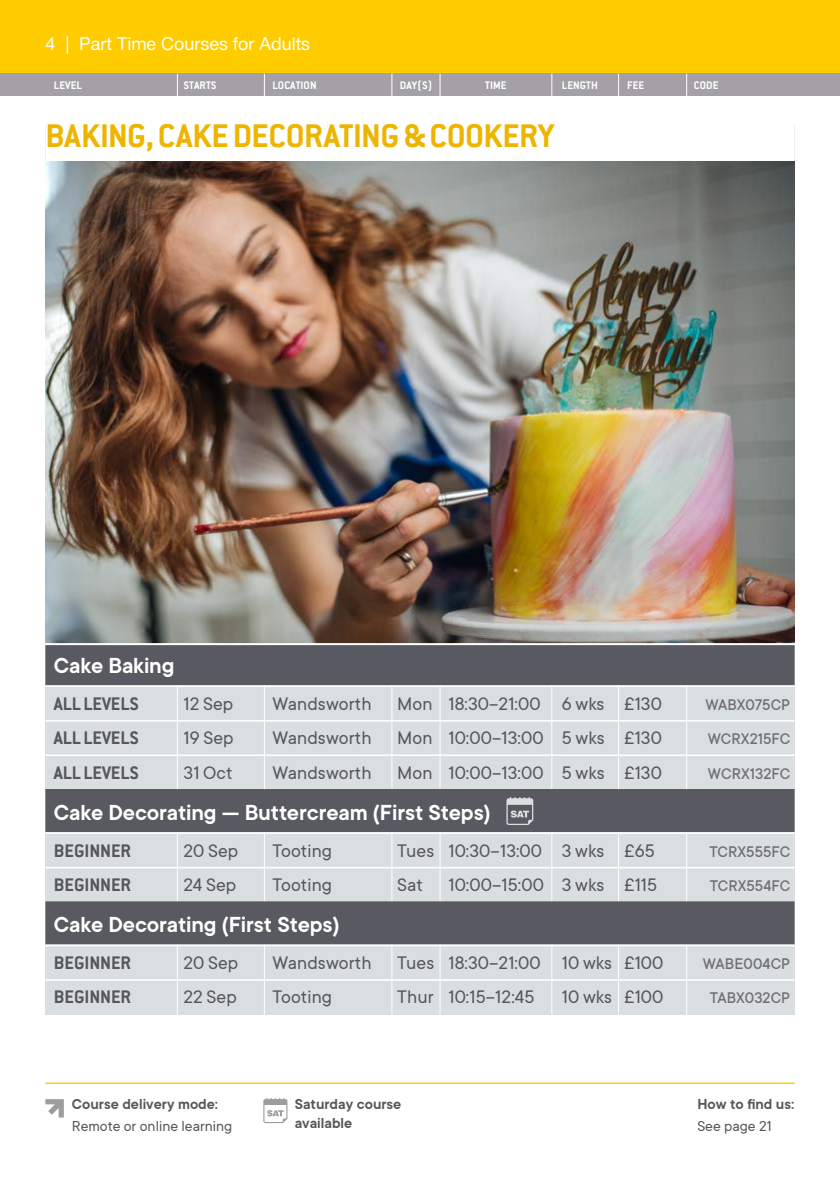
<style>
.page{position:relative;width:840px;height:1191px;background:#fff}
.page>*{position:absolute;margin:0;border:0;box-sizing:border-box;transform-origin:0 0}
.Headline{font:700 36px "Conduit ITC Std";letter-spacing:-.005em;color:#edb500}
.Course_Title__W{font:600 24px "TT Commons";letter-spacing:-.005em;color:#fff}
.Instance{font:20px "TT Commons";letter-spacing:.005em;color:#575756}
.Instance-2{font:700 20px "Conduit ITC Std";letter-spacing:-.005em;color:#575756}
.t1{font:18px "Helvetica Neue LT Std";color:#fff}
.Instance-3{font:500 17px "TT Commons";letter-spacing:.005em;color:#706f6f}
.t2{font:600 15.8px/19px "TT Commons";color:#575756}
.t3{font:15.8px "TT Commons";color:#575756}
.t4{font:700 12px "Conduit ITC Std";letter-spacing:.005em;color:#fff}
</style>
<div class="page">
<div style="left:45px;top:125px;width:749px;height:958px;background:#d9dfe1"></div>
<hr style="left:685px;top:125px;width:1px;height:957px;background:#fff">
<hr style="left:177px;top:125px;width:1px;height:957px;background:#fff">
<hr style="left:264px;top:125px;width:1px;height:957px;background:#fff">
<hr style="left:391px;top:125px;width:1px;height:957px;background:#fff">
<hr style="left:439px;top:125px;width:1px;height:957px;background:#fff">
<hr style="left:551px;top:125px;width:1px;height:957px;background:#fff">
<hr style="left:617px;top:125px;width:1px;height:957px;background:#fff">
<div style="left:0;top:0;width:839px;height:74px;background:#fc0"></div>
<div style="left:45px;top:93px;width:749px;height:94px;background:#fff"></div>
<div style="left:45px;top:642px;width:749px;height:43px;background:#585961"></div>
<hr style="left:45px;top:685px;width:749px;height:2px;background:#fff">
<hr style="left:45px;top:720px;width:749px;height:1px;background:#fff">
<hr style="left:45px;top:754px;width:749px;height:2px;background:#fff">
<div style="left:45px;top:789px;width:749px;height:43px;background:#585961"></div>
<hr style="left:45px;top:832px;width:749px;height:2px;background:#fff">
<hr style="left:45px;top:866px;width:749px;height:2px;background:#fff">
<div style="left:45px;top:901px;width:749px;height:43px;background:#585961"></div>
<hr style="left:45px;top:944px;width:749px;height:2px;background:#fff">
<hr style="left:45px;top:979px;width:749px;height:1px;background:#fff">
<svg style="left:506px;top:797px;width:27px;height:28px"></svg>
<div style="left:21px;top:1015px;width:773px;height:89px;background:#fff"></div>
<img style="left:45px;top:162px;width:749px;height:481px">
<hr style="left:41px;top:643px;width:757px;height:2px;background:#fff">
<div style="left:0;top:74px;width:839px;height:22px;background:#a3a1a7"></div>
<hr style="left:45px;top:1082px;width:749px;height:2px;background:#fc0">
<svg style="left:45px;top:1099px;width:19px;height:18px"></svg>
<svg style="left:263px;top:1098px;width:24px;height:25px"></svg>
<svg style="left:177px;top:74px;width:1px;height:22px"></svg>
<svg style="left:264px;top:74px;width:1px;height:22px"></svg>
<svg style="left:391px;top:74px;width:1px;height:22px"></svg>
<svg style="left:439px;top:74px;width:1px;height:22px"></svg>
<svg style="left:551px;top:74px;width:1px;height:22px"></svg>
<p class="t1" style="left:45px;top:33px;width:266px">4 | Part Time Courses for Adults</p>
<p class="t4" style="left:54px;top:78px;width:30px">LEVEL</p>
<p class="t4" style="left:183px;top:78px;width:34px">STARTS</p>
<p class="t4" style="left:272px;top:78px;width:46px">LOCATION</p>
<p class="t4" style="left:399px;top:78px;width:34px">DAY(S)</p>
<p class="t4" style="left:485px;top:78px;width:23px">TIME</p>
<p class="t4" style="left:561px;top:78px;width:38px">LENGTH</p>
<p class="t4" style="left:626px;top:78px;width:19px">FEE</p>
<p class="t4" style="left:693px;top:78px;width:26px">CODE</p>
<p class="Headline" style="left:45px;top:114px;width:510px">BAKING, CAKE DECORATING &amp; COOKERY</p>
<p class="Course_Title__W" style="left:54px;top:650px;width:122px">Cake Baking</p>
<p class="Instance-2" style="left:54px;top:691px;width:86px">ALL LEVELS</p>
<p class="Instance" style="left:183px;top:691px;width:51px">12 Sep</p>
<p class="Instance" style="left:272px;top:691px;width:101px">Wandsworth</p>
<p class="Instance" style="left:397px;top:691px;width:266px">Mon 18:30–21:00 6 wks £130</p>
<p class="Instance-3" style="left:705px;top:694px;width:86px">WABX075CP</p>
<p class="Instance-2" style="left:54px;top:726px;width:86px">ALL LEVELS</p>
<p class="Instance" style="left:183px;top:725px;width:52px">19 Sep</p>
<p class="Instance" style="left:272px;top:725px;width:101px">Wandsworth</p>
<p class="Instance" style="left:397px;top:725px;width:266px">Mon 10:00–13:00 5 wks £130</p>
<p class="Instance-3" style="left:707px;top:728px;width:84px">WCRX215FC</p>
<p class="Instance-2" style="left:54px;top:760px;width:86px">ALL LEVELS</p>
<p class="Instance" style="left:183px;top:760px;width:50px">31 Oct</p>
<p class="Instance" style="left:272px;top:760px;width:101px">Wandsworth</p>
<p class="Instance" style="left:397px;top:760px;width:266px">Mon 10:00–13:00 5 wks £130</p>
<p class="Instance-3" style="left:707px;top:762px;width:84px">WCRX132FC</p>
<p class="Course_Title__W" style="left:54px;top:796px;width:438px">Cake Decorating — Buttercream (First Steps)</p>
<p class="Instance-2" style="left:54px;top:838px;width:79px">BEGINNER</p>
<p class="Instance" style="left:183px;top:838px;width:56px">20 Sep</p>
<p class="Instance" style="left:272px;top:838px;width:61px">Tooting</p>
<p class="Instance" style="left:397px;top:838px;width:259px">Tues 10:30–13:00 3 wks £65</p>
<p class="Instance-3" style="left:709px;top:840px;width:82px">TCRX555FC</p>
<p class="Instance-2" style="left:54px;top:872px;width:79px">BEGINNER</p>
<p class="Instance" style="left:183px;top:872px;width:54px">24 Sep</p>
<p class="Instance" style="left:272px;top:872px;width:61px">Tooting</p>
<p class="Instance" style="left:397px;top:872px;width:27px">Sat</p>
<p class="Instance" style="left:448px;top:872px;width:210px">10:00–15:00 3 wks £115</p>
<p class="Instance-3" style="left:709px;top:875px;width:82px">TCRX554FC</p>
<p class="Course_Title__W" style="left:54px;top:909px;width:287px">Cake Decorating (First Steps)</p>
<p class="Instance-2" style="left:54px;top:950px;width:79px">BEGINNER</p>
<p class="Instance" style="left:183px;top:950px;width:56px">20 Sep</p>
<p class="Instance" style="left:272px;top:950px;width:101px">Wandsworth</p>
<p class="Instance" style="left:397px;top:950px;width:267px">Tues 18:30–21:00 10 wks £100</p>
<p class="Instance-3" style="left:702px;top:953px;width:89px">WABE004CP</p>
<p class="Instance-2" style="left:54px;top:985px;width:79px">BEGINNER</p>
<p class="Instance" style="left:183px;top:984px;width:55px">22 Sep</p>
<p class="Instance" style="left:272px;top:984px;width:61px">Tooting</p>
<p class="Instance" style="left:397px;top:984px;width:139px">Thur 10:15–12:45</p>
<p class="Instance" style="left:561px;top:984px;width:103px">10 wks £100</p>
<p class="Instance-3" style="left:709px;top:987px;width:82px">TABX032CP</p>
<p class="t2" style="left:72px;top:1094px;width:148px">Course delivery mode:</p>
<p class="t3" style="left:72px;top:1115px;width:162px">Remote or online learning</p>
<p class="t2" style="left:295px;top:1094px;width:108px">Saturday course available</p>
<p class="t2" style="left:697px;top:1094px;width:98px">How to find us:</p>
<p class="t3" style="left:697px;top:1115px;width:76px">See page 21</p>
</div>
